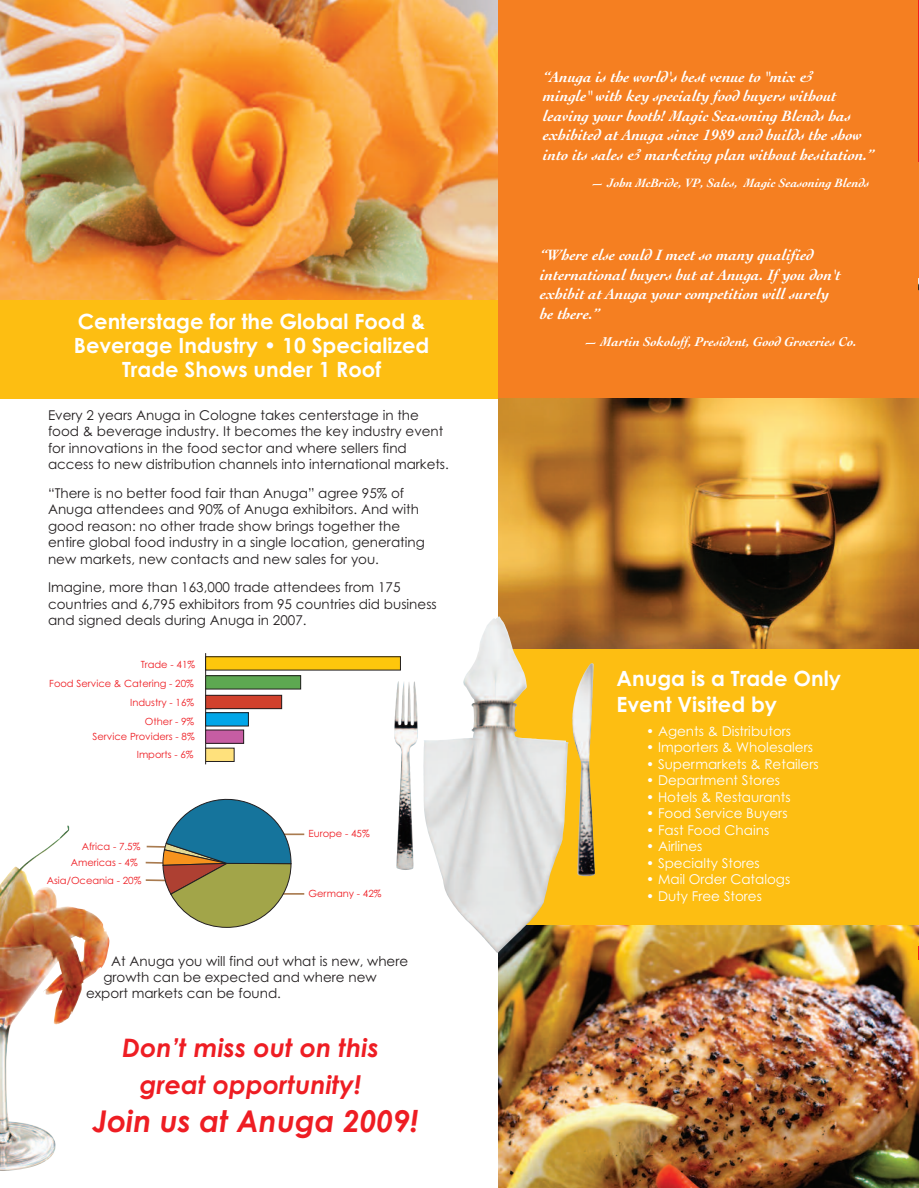
<style>
.page{position:relative;width:919px;height:1188px;background:#fff}
.page>*{position:absolute;margin:0;border:0;box-sizing:border-box;transform-origin:0 0}
.t1{font:italic 700 30px "Century Gothic";color:#ee1d23}
.t2{font:italic 700 25.5px/37.5px "Century Gothic";color:#ee1d23;text-align:center}
.t3{font:21px/24px "Century Gothic Bold TT";color:#fff;text-align:center}
.t4{font:italic 700 15.75px/19.5px "Cochin";color:#fff}
.t5{font:13.5px/16.5px "Century Gothic";color:#231f20}
.t6{font:13.5px "Century Gothic";color:#fff}
.t7{font:italic 700 13.5px "Cochin";color:#fff}
.t8{font:italic 700 12.75px "Cochin";color:#fff}
.t9{font:9.9px/19.4px "Century Gothic";color:#ee1d23;text-align:right}
</style>
<div class="page">
<img style="left:0;top:0;width:498px;height:301px">
<div style="left:0;top:301px;width:498px;height:98px;background:#fdbe12"></div>
<div style="left:498px;top:0;width:420px;height:1053px;background:#f57f21"></div>
<img style="left:498px;top:924px;width:420px;height:264px">
<div style="left:498px;top:649px;width:420px;height:275px;background:#fdbe12"></div>
<hr style="left:918px;top:0;width:1px;height:162px;background:#ee1d23">
<svg style="left:918px;top:947px;width:1px;height:13px"></svg>
<hr style="left:205px;top:653px;width:1px;height:111px;background:#231f20">
<div style="left:206px;top:695px;width:76px;height:14px;background:#d1412d"></div>
<div style="left:205px;top:695px;width:77px;height:14px;border:1px solid #231f20"></div>
<div style="left:206px;top:748px;width:28px;height:13px;background:#ffe17c"></div>
<div style="left:205px;top:748px;width:29px;height:14px;border:1px solid #231f20"></div>
<div style="left:206px;top:730px;width:38px;height:13px;background:#c65da3"></div>
<div style="left:205px;top:730px;width:39px;height:14px;border:1px solid #231f20"></div>
<div style="left:206px;top:713px;width:42px;height:13px;background:#00a6e8"></div>
<div style="left:205px;top:712px;width:43px;height:14px;border:1px solid #231f20"></div>
<div style="left:206px;top:676px;width:95px;height:13px;background:#5da851"></div>
<div style="left:205px;top:675px;width:96px;height:14px;border:1px solid #231f20"></div>
<div style="left:206px;top:657px;width:194px;height:13px;background:#fec70c"></div>
<hr style="left:273px;top:833px;width:31px;height:2px;background:#a97b50">
<hr style="left:273px;top:893px;width:31px;height:2px;background:#a97b50">
<hr style="left:147px;top:846px;width:22px;height:2px;background:#a97b50">
<hr style="left:146px;top:879px;width:26px;height:2px;background:#a97b50">
<hr style="left:146px;top:862px;width:22px;height:2px;background:#a97b50">
<svg style="left:162px;top:798px;width:129px;height:130px"></svg>
<img style="left:0;top:825px;width:110px;height:346px">
<img style="left:498px;top:399px;width:420px;height:250px">
<img style="left:423px;top:616px;width:145px;height:337px">
<img style="left:918px;top:162px;width:1px;height:176px">
<h3 class="t3" style="left:74px;top:310px;width:357px">Centerstage for the Global Food &amp;<br>Beverage Industry • 10 Specialized<br>Trade Shows under 1 Roof</h3>
<p class="t5" style="left:48px;top:407px;width:402px">Every 2 years Anuga in Cologne takes centerstage in the food &amp; beverage industry. It becomes the key industry event for innovations in the food sector and where sellers find access to new distribution channels into international markets.</p>
<p class="t5" style="left:48px;top:485px;width:378px">“There is no better food fair than Anuga” agree 95% of Anuga attendees and 90% of Anuga exhibitors. And with good reason: no other trade show brings together the entire global food industry in a single location, generating new markets, new contacts and new sales for you.</p>
<p class="t5" style="left:48px;top:580px;width:390px">Imagine, more than 163,000 trade attendees from 175 countries and 6,795 exhibitors from 95 countries did business and signed deals during Anuga in 2007.</p>
<p class="t9" style="left:49px;top:654px;width:147px">Trade - 41%<br>Food Service &amp; Catering - 20%</p>
<p class="t9" style="left:130px;top:693px;width:65px">Industry - 16%</p>
<p class="t9" style="left:145px;top:711px;width:51px">Other - 9%</p>
<p class="t9" style="left:93px;top:727px;width:104px">Service Providers - 8%</p>
<p class="t9" style="left:137px;top:744px;width:58px">Imports - 6%</p>
<p class="t9" style="left:82px;top:837px;width:60px">Africa - 7.5%</p>
<p class="t9" style="left:47px;top:870px;width:96px">Asia/Oceania - 20%</p>
<p class="t9" style="left:71px;top:853px;width:68px">Americas - 4%</p>
<p class="t9" style="left:308px;top:824px;width:63px">Europe - 45%</p>
<p class="t9" style="left:308px;top:883px;width:75px">Germany - 42%</p>
<p class="t5" style="left:111px;top:953px;width:298px">At Anuga you will find out what is new, where</p>
<p class="t5" style="left:103px;top:969px;width:275px">growth can be expected and where new</p>
<p class="t5" style="left:86px;top:985px;width:196px">export markets can be found.</p>
<h2 class="t2" style="left:122px;top:1029px;width:258px">Don’t miss out on this great opportunity!</h2>
<h1 class="t1" style="left:93px;top:1104px;width:327px">Join us at Anuga 2009!</h1>
<p class="t4" style="left:543px;top:67px;width:333px">“Anuga is the world's best venue to "mix &amp;<br>mingle" with key specialty food buyers without leaving your booth! Magic Seasoning Blends has exhibited at Anuga since 1989 and builds the show into its sales &amp; marketing plan without hesitation.”</p>
<p class="t8" style="left:591px;top:175px;width:280px">— John McBride, VP, Sales, Magic Seasoning Blends</p>
<p class="t4" style="left:540px;top:245px;width:302px">“Where else could I meet so many qualified international buyers but at Anuga. If you don't exhibit at Anuga your competition will surely be there.”</p>
<p class="t7" style="left:584px;top:333px;width:274px">— Martin Sokoloff, President, Good Groceries Co.</p>
<h3 class="t3" style="left:616px;top:667px;width:226px;line-height:25.2px;text-align:left">Anuga is a Trade Only<br>Event Visited by</h3>
<p class="t6" style="left:646px;top:723px;width:146px">• Agents &amp; Distributors</p>
<p class="t6" style="left:646px;top:740px;width:168px">• Importers &amp; Wholesalers</p>
<p class="t6" style="left:646px;top:756px;width:174px">• Supermarkets &amp; Retailers</p>
<p class="t6" style="left:646px;top:773px;width:135px">• Department Stores</p>
<p class="t6" style="left:646px;top:789px;width:146px">• Hotels &amp; Restaurants</p>
<p class="t6" style="left:646px;top:806px;width:143px">• Food Service Buyers</p>
<p class="t6" style="left:646px;top:822px;width:125px">• Fast Food Chains</p>
<p class="t6" style="left:646px;top:839px;width:58px">• Airlines</p>
<p class="t6" style="left:646px;top:855px;width:115px">• Specialty Stores</p>
<p class="t6" style="left:646px;top:872px;width:146px">• Mail Order Catalogs</p>
<p class="t6" style="left:646px;top:888px;width:117px">• Duty Free Stores</p>
</div>
